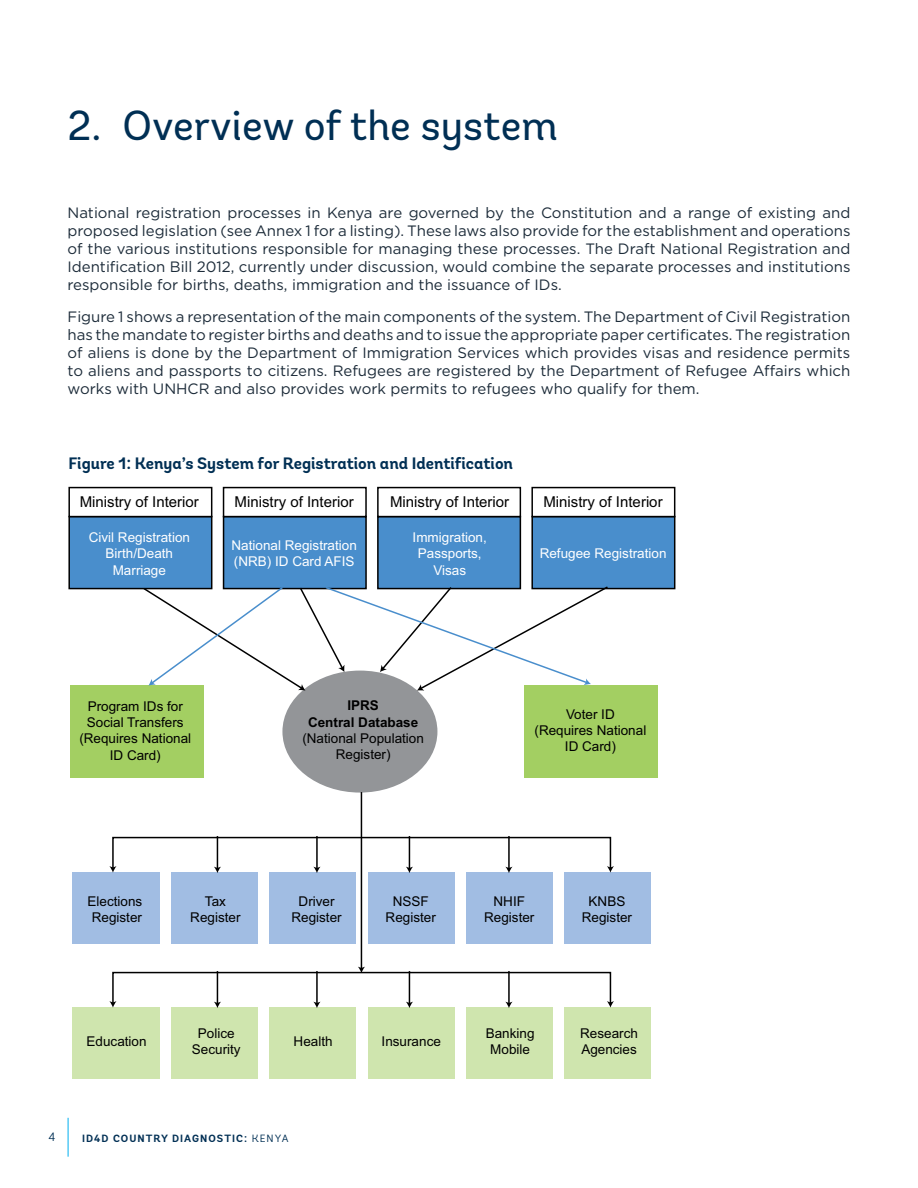
<style>
.page{position:relative;width:918px;height:1188px;background:#fff}
.page>*{position:absolute;margin:0;border:0;box-sizing:border-box;transform-origin:0 0}
.t1{font:42px "Andes";color:#002f54}
.t2{font:700 16.5px "Andes";color:#002f54}
.t3{font:15px/18px "Gotham";color:#1c2b39;text-align:justify}
.t4{font:15px "Arial";color:#000}
.t5{font:13.5px/16.2px "Arial";color:#000;text-align:center}
.t6{font:13.5px/16.2px "Arial";color:#fff;text-align:center}
.t7{font:700 13.5px/16.2px "Arial";color:#000;text-align:center}
.t8{font:12px "Gotham Narrow";color:#002f54}
.t9{font:700 10.5px "Andes";letter-spacing:.1em;color:#002f54}
.s1{font-weight:400}
</style>
<div class="page">
<hr style="left:68px;top:1118px;width:1px;height:39px;background:#00b0f0">
<div style="left:223px;top:516px;width:144px;height:73px;background:#498ecc;border:2px solid #000"></div>
<div style="left:223px;top:487px;width:144px;height:30px;border:1px solid #000"></div>
<div style="left:532px;top:517px;width:143px;height:72px;background:#498ecc"></div>
<div style="left:531px;top:516px;width:144px;height:73px;border:2px solid #000"></div>
<div style="left:531px;top:487px;width:144px;height:30px;border:1px solid #000"></div>
<div style="left:377px;top:516px;width:144px;height:73px;background:#498ecc;border:2px solid #000"></div>
<div style="left:377px;top:487px;width:144px;height:30px;border:1px solid #000"></div>
<div style="left:69px;top:517px;width:143px;height:72px;background:#498ecc"></div>
<div style="left:68px;top:516px;width:144px;height:73px;border:2px solid #000"></div>
<div style="left:68px;top:487px;width:144px;height:30px;border:1px solid #000"></div>
<div style="left:524px;top:686px;width:134px;height:92px;background:#a3cf62"></div>
<div style="left:70px;top:686px;width:134px;height:92px;background:#a3cf62"></div>
<div style="left:72px;top:1007px;width:87px;height:72px;background:#cfe5ae"></div>
<div style="left:466px;top:1007px;width:87px;height:72px;background:#cfe5ae"></div>
<div style="left:564px;top:1007px;width:87px;height:72px;background:#cfe5ae"></div>
<div style="left:368px;top:1007px;width:87px;height:72px;background:#cfe5ae"></div>
<div style="left:269px;top:1007px;width:87px;height:72px;background:#cfe5ae"></div>
<div style="left:171px;top:1007px;width:87px;height:72px;background:#cfe5ae"></div>
<div style="left:72px;top:872px;width:87px;height:72px;background:#a1bde3"></div>
<div style="left:466px;top:872px;width:87px;height:72px;background:#a1bde3"></div>
<div style="left:564px;top:872px;width:87px;height:72px;background:#a1bde3"></div>
<div style="left:368px;top:872px;width:87px;height:72px;background:#a1bde3"></div>
<div style="left:269px;top:872px;width:87px;height:72px;background:#a1bde3"></div>
<div style="left:171px;top:872px;width:87px;height:72px;background:#a1bde3"></div>
<div style="left:282px;top:671px;width:155px;height:122px;background:#939598;border-radius:50%"></div>
<div style="left:112px;top:972px;width:499px;height:32px;border:2px solid #000"></div>
<svg style="left:109px;top:1001px;width:8px;height:7px"></svg>
<svg style="left:607px;top:1001px;width:7px;height:7px"></svg>
<hr style="left:316px;top:971px;width:2px;height:33px;background:#000">
<svg style="left:313px;top:1002px;width:8px;height:6px"></svg>
<hr style="left:217px;top:971px;width:1px;height:33px;background:#000">
<svg style="left:214px;top:1002px;width:7px;height:6px"></svg>
<hr style="left:409px;top:971px;width:1px;height:33px;background:#000">
<svg style="left:406px;top:1002px;width:7px;height:6px"></svg>
<hr style="left:508px;top:971px;width:2px;height:33px;background:#000">
<svg style="left:505px;top:1002px;width:8px;height:6px"></svg>
<div style="left:112px;top:837px;width:499px;height:32px;border:2px solid #000"></div>
<svg style="left:109px;top:866px;width:8px;height:7px"></svg>
<svg style="left:607px;top:866px;width:7px;height:7px"></svg>
<hr style="left:316px;top:836px;width:2px;height:33px;background:#000">
<svg style="left:313px;top:867px;width:8px;height:6px"></svg>
<hr style="left:217px;top:836px;width:1px;height:33px;background:#000">
<svg style="left:214px;top:867px;width:7px;height:6px"></svg>
<hr style="left:409px;top:836px;width:1px;height:33px;background:#000">
<svg style="left:406px;top:867px;width:7px;height:6px"></svg>
<hr style="left:508px;top:836px;width:2px;height:33px;background:#000">
<svg style="left:505px;top:867px;width:8px;height:6px"></svg>
<hr style="left:361px;top:792px;width:1px;height:177px;background:#000">
<svg style="left:358px;top:967px;width:7px;height:6px"></svg>
<svg style="left:142px;top:585px;width:467px;height:106px"></svg>
<h1 class="t1" style="left:68px;top:99px;width:492px">2. Overview of the system</h1>
<p class="t3" style="left:68px;top:204px;width:785px">National registration processes in Kenya are governed by the Constitution and a range of existing and proposed legislation (see Annex 1 for a listing). These laws also provide for the establishment and operations of the various institutions responsible for managing these processes. The Draft National Registration and Identification Bill 2012, currently under discussion, would combine the separate processes and institutions responsible for births, deaths, immigration and the issuance of IDs.</p>
<p class="t3" style="left:68px;top:307px;width:784px">Figure 1 shows a representation of the main components of the system. The Department of Civil Registration has the mandate to register births and deaths and to issue the appropriate paper certificates. The registration of aliens is done by the Department of Immigration Services which provides visas and residence permits to aliens and passports to citizens. Refugees are registered by the Department of Refugee Affairs which works with UNHCR and also provides work permits to refugees who qualify for them.</p>
<p class="t2" style="left:68px;top:453px;width:446px">Figure 1: Kenya’s System for Registration and Identification</p>
<p class="t4" style="left:80px;top:492px;width:121px">Ministry of Interior</p>
<p class="t4" style="left:235px;top:492px;width:121px">Ministry of Interior</p>
<p class="t4" style="left:390px;top:492px;width:121px">Ministry of Interior</p>
<p class="t4" style="left:543px;top:492px;width:121px">Ministry of Interior</p>
<p class="t6" style="left:89px;top:529px;width:103px">Civil Registration<br>Birth/Death<br>Marriage</p>
<p class="t6" style="left:232px;top:538px;width:127px;text-align:left">National Registration (NRB) ID Card AFIS</p>
<p class="t6" style="left:413px;top:529px;width:76px">Immigration,<br>Passports,<br>Visas</p>
<p class="t6" style="left:540px;top:546px;width:128px">Refugee Registration</p>
<p class="t5" style="left:79px;top:698px;width:113px">Program IDs for<br>Social Transfers (Requires National<br>ID Card)</p>
<p class="t7" style="left:308px;top:698px;width:112px">IPRS<br>Central Database</p>
<p class="t5" style="left:302px;top:730px;width:123px">(National Population<br>Register)</p>
<p class="t5" style="left:535px;top:706px;width:113px">Voter ID<br>(Requires National<br>ID Card)</p>
<p class="t5" style="left:88px;top:893px;width:56px">Elections<br>Register</p>
<p class="t5" style="left:190px;top:893px;width:52px">Tax<br>Register</p>
<p class="t5" style="left:291px;top:893px;width:52px">Driver<br>Register</p>
<p class="t5" style="left:386px;top:893px;width:52px">NSSF<br>Register</p>
<p class="t5" style="left:484px;top:893px;width:52px">NHIF<br>Register</p>
<p class="t5" style="left:582px;top:893px;width:52px">KNBS<br>Register</p>
<p class="t5" style="left:87px;top:1034px;width:62px">Education</p>
<p class="t5" style="left:192px;top:1025px;width:50px">Police<br>Security</p>
<p class="t5" style="left:294px;top:1034px;width:41px">Health</p>
<p class="t5" style="left:382px;top:1034px;width:61px">Insurance</p>
<p class="t5" style="left:486px;top:1025px;width:50px">Banking<br>Mobile</p>
<p class="t5" style="left:580px;top:1025px;width:59px;text-align:left">Research<br>Agencies</p>
<p class="t8" style="left:48px;top:1129px;width:8px">4</p>
<p class="t9" style="left:82px;top:1132px;width:208px">ID4D Country Diagnostic: <span class="s1">KENYA</span></p>
</div>
